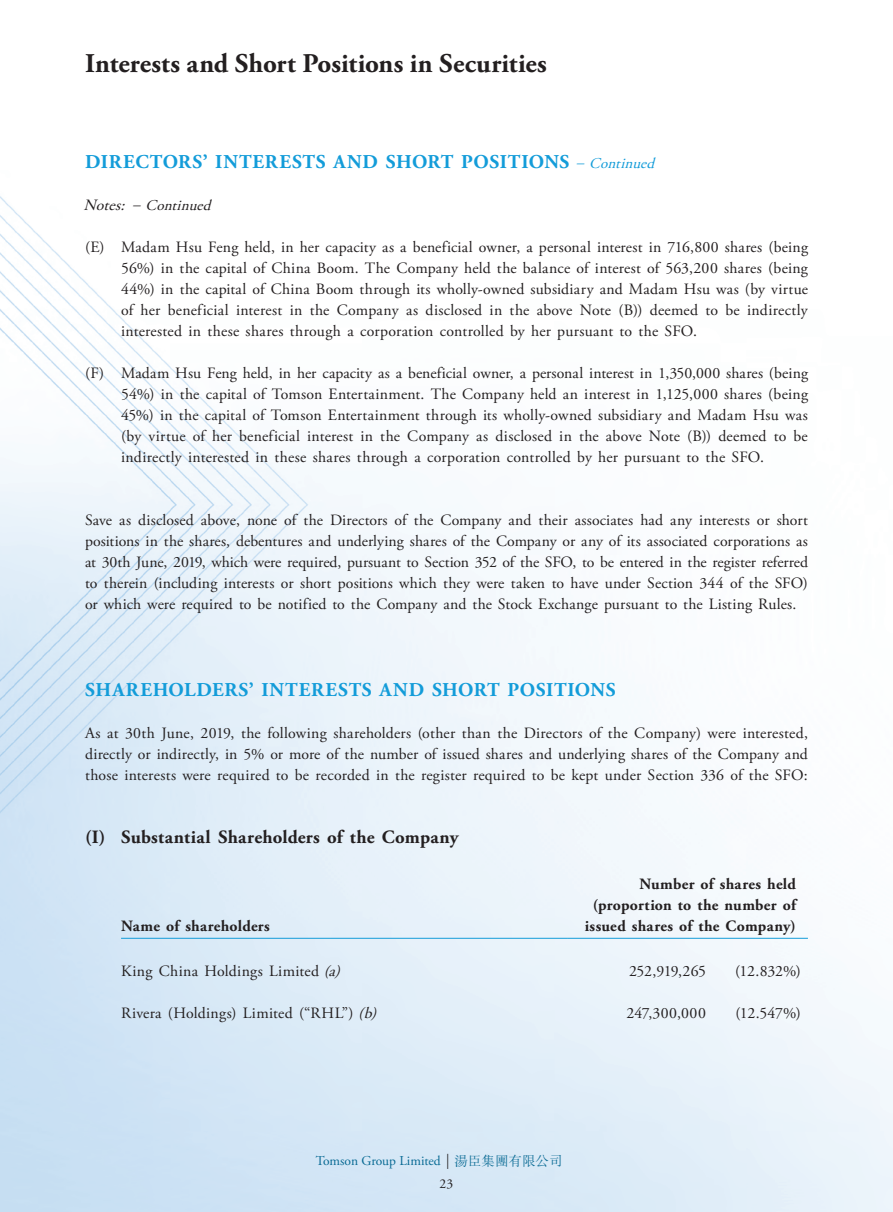
<style>
.page{position:relative;width:893px;height:1212px;background:#fff}
.page>*{position:absolute;margin:0;border:0;box-sizing:border-box;transform-origin:0 0}
.t1{font:700 27px "Adobe Garamond Pro";color:#231f20}
._03_H1{font:700 19.5px "Adobe Garamond Pro";letter-spacing:.035em;color:#139cd9}
._04___H2{font:700 18.75px "Adobe Garamond Pro";letter-spacing:.01em;color:#231f20}
._21_IN0__Note{font:15.75px/21px "Adobe Garamond Pro";letter-spacing:.01em;color:#231f20;text-align:justify}
._01_Body_Text{font:15.75px/21px "Adobe Garamond Pro";letter-spacing:.01em;color:#231f20;text-align:justify}
._02_Note_Text{font:700 15.75px/21px "Adobe Garamond Pro";letter-spacing:.015em;color:#231f20;text-align:right}
._29_Table_Stub__Note{font:15.75px "Adobe Garamond Pro";letter-spacing:.02em;color:#231f20}
._29_Table_Stub__Note-2{font:700 15.75px "Adobe Garamond Pro";letter-spacing:.015em;color:#231f20}
._02_Note_Text-2{font:15.75px "Adobe Garamond Pro";letter-spacing:-.01em;color:#231f20}
._02_Note_Text-3{font:15.75px "Adobe Garamond Pro";letter-spacing:-.03em;color:#231f20}
._02_Note_Text-4{font:15.75px "Adobe Garamond Pro";letter-spacing:.025em;color:#231f20}
._25_P0__Note{font:italic 15px "Adobe Garamond Pro";color:#231f20}
.t2{font:13.5px "Adobe Garamond Pro";color:#086a94}
.t3{font:13.5px "Adobe Garamond Pro";color:#231f20}
.s1{font-weight:400;font-style:italic;font-size:15px}
.s2{font-size:15.75px}
.s3{font-style:italic}
.s4{font-family:"Adobe Ming Std";font-weight:300;font-size:18px;color:#231f20}
.s5{font-family:"M Sung HK";font-weight:300}
</style>
<div class="page">
<img style="left:0;top:196px;width:893px;height:1016px">
<hr style="left:121px;top:938px;width:447px;height:1px;background:#139cd9">
<hr style="left:568px;top:938px;width:240px;height:1px;background:#139cd9">
<h1 class="t1" style="left:85px;top:48px;width:463px">Interests and Short Positions in Securities</h1>
<p class="_03_H1" style="left:85px;top:150px;width:576px">DIRECTORS’ INTERESTS AND SHORT POSITIONS <span class="s1">–Continued</span></p>
<p class="_25_P0__Note" style="left:83px;top:196px;width:134px"><span class="s2">Notes:</span> –Continued</p>
<p class="_21_IN0__Note" style="left:121px;top:237px;width:688px;text-indent:-36px">(E) Madam Hsu Feng held, in her capacity as a beneficial owner, a personal interest in 716,800 shares (being 56%) in the capital of China Boom. The Company held the balance of interest of 563,200 shares (being 44%) in the capital of China Boom through its wholly-owned subsidiary and Madam Hsu was (by virtue of her beneficial interest in the Company as disclosed in the above Note (B)) deemed to be indirectly interested in these shares through a corporation controlled by her pursuant to the SFO.</p>
<p class="_21_IN0__Note" style="left:121px;top:363px;width:688px;text-indent:-36px">(F) Madam Hsu Feng held, in her capacity as a beneficial owner, a personal interest in 1,350,000 shares (being 54%) in the capital of Tomson Entertainment. The Company held an interest in 1,125,000 shares (being 45%) in the capital of Tomson Entertainment through its wholly-owned subsidiary and Madam Hsu was (by virtue of her beneficial interest in the Company as disclosed in the above Note (B)) deemed to be indirectly interested in these shares through a corporation controlled by her pursuant to the SFO.</p>
<p class="_01_Body_Text" style="left:85px;top:510px;width:724px">Save as disclosed above, none of the Directors of the Company and their associates had any interests or short positions in the shares, debentures and underlying shares of the Company or any of its associated corporations as at 30th June, 2019, which were required, pursuant to Section 352 of the SFO, to be entered in the register referred to therein (including interests or short positions which they were taken to have under Section 344 of the SFO) or which were required to be notified to the Company and the Stock Exchange pursuant to the Listing Rules.</p>
<p class="_03_H1" style="left:85px;top:678px;width:532px">SHAREHOLDERS’ INTERESTS AND SHORT POSITIONS</p>
<p class="_01_Body_Text" style="left:85px;top:723px;width:724px">As at 30th June, 2019, the following shareholders (other than the Directors of the Company) were interested, directly or indirectly, in 5% or more of the number of issued shares and underlying shares of the Company and those interests were required to be recorded in the register required to be kept under Section 336 of the SFO:</p>
<p class="_04___H2" style="left:85px;top:826px;width:375px">(I) Substantial Shareholders of the Company</p>
<p class="_29_Table_Stub__Note-2" style="left:121px;top:917px;width:150px">Name of shareholders</p>
<p class="_02_Note_Text" style="left:585px;top:874px;width:213px">Number of shares held (proportion to the number of issued shares of the Company)</p>
<p class="_29_Table_Stub__Note" style="left:121px;top:962px;width:226px">King China Holdings Limited <span class="s3">(a)</span></p>
<p class="_02_Note_Text-3" style="left:629px;top:962px;width:78px">252,919,265</p>
<p class="_02_Note_Text-2" style="left:735px;top:962px;width:67px">(12.832%)</p>
<p class="_29_Table_Stub__Note" style="left:121px;top:1004px;width:262px">Rivera (Holdings) Limited (“RHL”) <span class="s3">(b)</span></p>
<p class="_02_Note_Text-4" style="left:626px;top:1004px;width:81px">247,300,000</p>
<p class="_02_Note_Text-2" style="left:735px;top:1004px;width:67px">(12.547%)</p>
<p class="t2" style="left:316px;top:1152px;width:248px">Tomson Group Limited <span class="s4">|</span> <span class="s5">湯臣集團有限公司</span></p>
<p class="t3" style="left:440px;top:1176px;width:15px">23</p>
</div>
